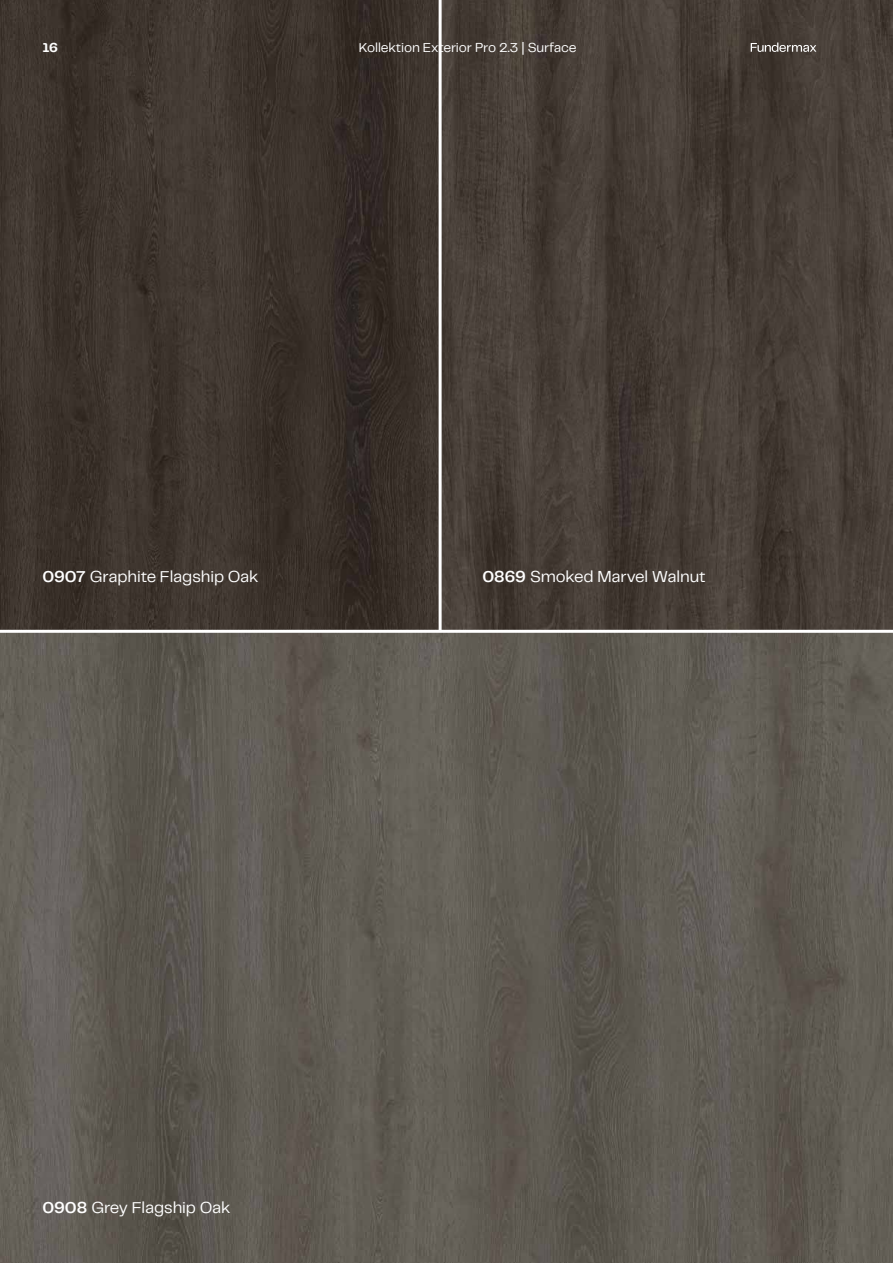
<style>
.page{position:relative;width:893px;height:1263px;background:#fff}
.page>*{position:absolute;margin:0;border:0;box-sizing:border-box;transform-origin:0 0}
.t1{font:16.5px "Telegraf";letter-spacing:-.01em;color:#fff}
.t2{font:13.5px "Telegraf";letter-spacing:-.015em;color:#fff}
.t3{font:700 13.5px "Telegraf";color:#fff}
.s1{font-weight:600}
</style>
<div class="page">
<img style="left:0;top:0;width:893px;height:1263px">
<hr style="left:439px;top:0;width:3px;height:631px;background:#fff">
<hr style="left:0;top:630px;width:893px;height:3px;background:#fff">
<svg style="left:751px;top:43px;width:65px;height:9px"></svg>
<p class="t3" style="left:43px;top:38px;width:17px">16</p>
<p class="t2" style="left:359px;top:38px;width:219px">Kollektion Exterior Pro 2.3 | Surface</p>
<p class="t1" style="left:43px;top:565px;width:218px"><span class="s1">0907</span> Graphite Flagship Oak</p>
<p class="t1" style="left:482px;top:565px;width:225px"><span class="s1">0869</span> Smoked Marvel Walnut</p>
<p class="t1" style="left:43px;top:1197px;width:189px"><span class="s1">0908</span> Grey Flagship Oak</p>
</div>
